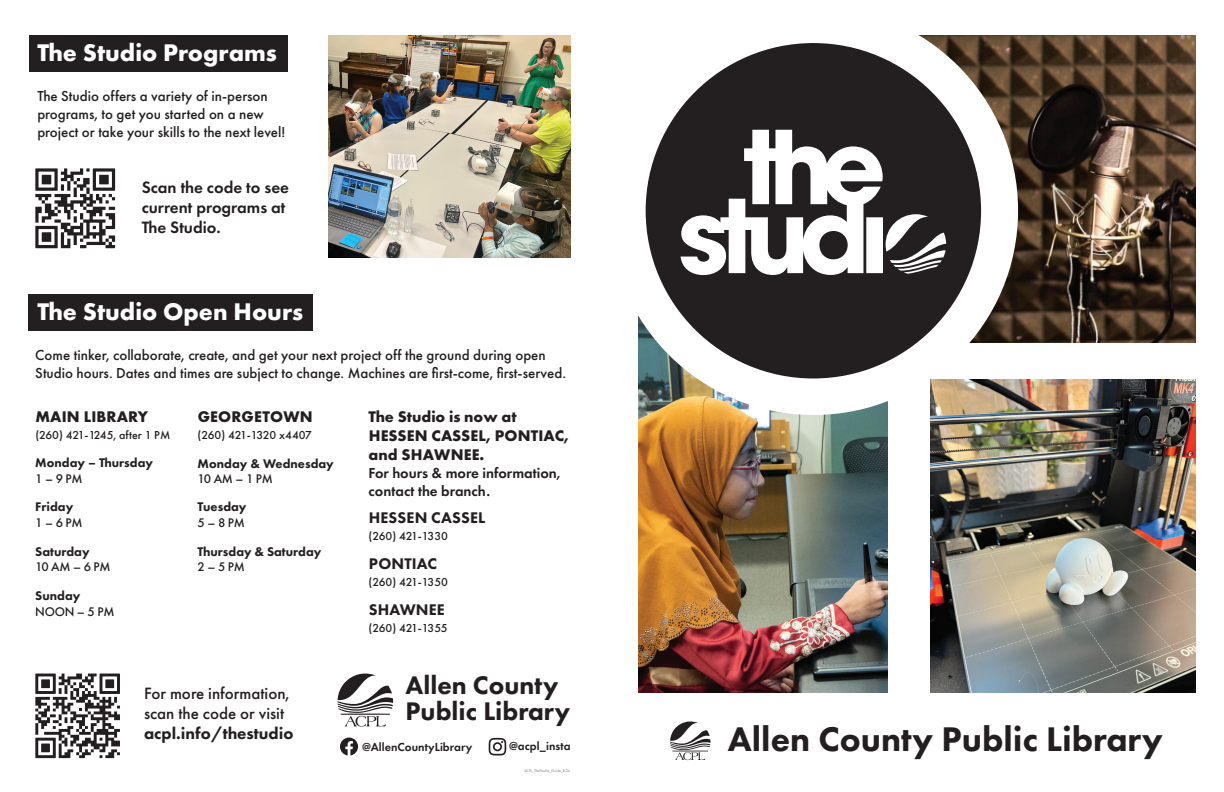
<style>
.page{position:relative;width:1224px;height:792px;background:#fff}
.page>*{position:absolute;margin:0;border:0;box-sizing:border-box;transform-origin:0 0}
.t1{font:800 35.5px "Futura PT";color:#231f20}
.t2{font:800 26.4px/25.9px "Futura PT";color:#231f20}
.t3{font:700 25px "Futura PT";color:#fff}
.t4{font:600 17px/20.4px "Futura PT";color:#231f20}
.t5{font:500 17px/20.4px "Futura PT";color:#231f20}
.t6{font:800 17px "Futura PT";color:#231f20}
.t7{font:700 16px/19.2px "Futura PT";letter-spacing:.01em;color:#231f20}
.t8{font:800 16px "Futura PT";letter-spacing:.01em;color:#231f20}
.t9{font:500 15px/18px "Futura PT";color:#231f20}
.t10{font:600 15px/18px "Futura PT";color:#231f20}
.t11{font:800 13px "Futura PT";color:#231f20}
.t12{font:500 13px "Futura PT";letter-spacing:-.02em;color:#231f20}
.t13{font:600 12.1px "Futura PT";color:#231f20}
.t14{font:500 12px "Futura PT";color:#231f20}
.t15{font:500 12px "Futura PT";letter-spacing:-.025em;color:#231f20}
.t16{font:600 12px "Futura PT";letter-spacing:.005em;color:#231f20}
.t17{font:500 4px "Futura PT";color:#939598}
</style>
<div class="page">
<img style="left:639px;top:318px;width:248px;height:375px">
<img style="left:930px;top:379px;width:265px;height:314px">
<img style="left:919px;top:35px;width:276px;height:307px">
<img style="left:329px;top:35px;width:241px;height:223px">
<svg style="left:35px;top:674px;width:85px;height:84px"></svg>
<svg style="left:340px;top:738px;width:18px;height:17px"></svg>
<svg style="left:488px;top:737px;width:19px;height:19px"></svg>
<div style="left:609px;top:6px;width:409px;height:409px;background:#fff;border-radius:50%"></div>
<svg style="left:646px;top:43px;width:335px;height:335px;fill:#231f20"></svg>
<svg style="left:670px;top:721px;width:41px;height:39px"></svg>
<div style="left:29px;top:294px;width:284px;height:37px;background:#231f20"></div>
<div style="left:29px;top:35px;width:259px;height:36px;background:#231f20"></div>
<svg style="left:35px;top:168px;width:80px;height:80px"></svg>
<svg style="left:338px;top:674px;width:55px;height:53px"></svg>
<h3 class="t3" style="left:37px;top:36px;width:241px">The Studio Programs</h3>
<p class="t9" style="left:37px;top:87px;width:249px">The Studio offers a variety of in-person programs, to get you started on a new project or take your skills to the next level!</p>
<p class="t4" style="left:142px;top:177px;width:149px">Scan the code to see current programs at<br>The Studio.</p>
<h3 class="t3" style="left:37px;top:295px;width:267px">The Studio Open Hours</h3>
<p class="t9" style="left:35px;top:346px;width:532px">Come tinker, collaborate, create, and get your next project off the ground during open<br>Studio hours. Dates and times are subject to change. Machines are first-come, first-served.</p>
<p class="t7" style="left:35px;top:407px;width:114px">MAIN LIBRARY</p>
<p class="t14" style="left:35px;top:428px;width:136px">(260) 421-1245, after 1 PM</p>
<p class="t11" style="left:35px;top:455px;width:119px">Monday – Thursday</p>
<p class="t12" style="left:35px;top:471px;width:49px">1 – 9 PM</p>
<p class="t11" style="left:35px;top:499px;width:40px">Friday</p>
<p class="t12" style="left:35px;top:515px;width:49px">1 – 6 PM</p>
<p class="t11" style="left:35px;top:543px;width:56px">Saturday</p>
<p class="t12" style="left:35px;top:559px;width:77px">10 AM – 6 PM</p>
<p class="t11" style="left:35px;top:588px;width:47px">Sunday</p>
<p class="t12" style="left:35px;top:603px;width:81px">NOON – 5 PM</p>
<p class="t7" style="left:198px;top:407px;width:117px">GEORGETOWN</p>
<p class="t14" style="left:198px;top:428px;width:116px">(260) 421-1320 x4407</p>
<p class="t11" style="left:198px;top:455px;width:138px">Monday &amp; Wednesday</p>
<p class="t12" style="left:198px;top:471px;width:77px">10 AM – 1 PM</p>
<p class="t11" style="left:198px;top:499px;width:50px">Tuesday</p>
<p class="t12" style="left:198px;top:515px;width:49px">5 – 8 PM</p>
<p class="t11" style="left:198px;top:543px;width:125px">Thursday &amp; Saturday</p>
<p class="t12" style="left:198px;top:559px;width:49px">2 – 5 PM</p>
<p class="t5" style="left:144px;top:683px;width:147px">For more information, scan the code or visit</p>
<p class="t6" style="left:144px;top:723px;width:151px">acpl.info/thestudio</p>
<p class="t7" style="left:369px;top:407px;width:202px">The Studio is now at<br>HESSEN CASSEL, PONTIAC, and SHAWNEE.</p>
<p class="t10" style="left:369px;top:464px;width:194px">For hours &amp; more information, contact the branch.</p>
<p class="t8" style="left:369px;top:508px;width:118px">HESSEN CASSEL</p>
<p class="t14" style="left:369px;top:529px;width:81px">(260) 421-1330</p>
<p class="t8" style="left:369px;top:554px;width:70px">PONTIAC</p>
<p class="t14" style="left:369px;top:575px;width:81px">(260) 421-1350</p>
<p class="t8" style="left:369px;top:600px;width:78px">SHAWNEE</p>
<p class="t15" style="left:369px;top:621px;width:81px">(260) 421-1355</p>
<h2 class="t2" style="left:406px;top:672px;width:166px">Allen County<br>Public Library</h2>
<p class="t13" style="left:362px;top:740px;width:112px">@AllenCountyLibrary</p>
<p class="t16" style="left:509px;top:739px;width:63px">@acpl_insta</p>
<p class="t17" style="left:524px;top:769px;width:48px">ACPL_TheStudio_Guide_8.24</p>
<h1 class="t1" style="left:728px;top:717px;width:437px">Allen County Public Library</h1>
</div>
